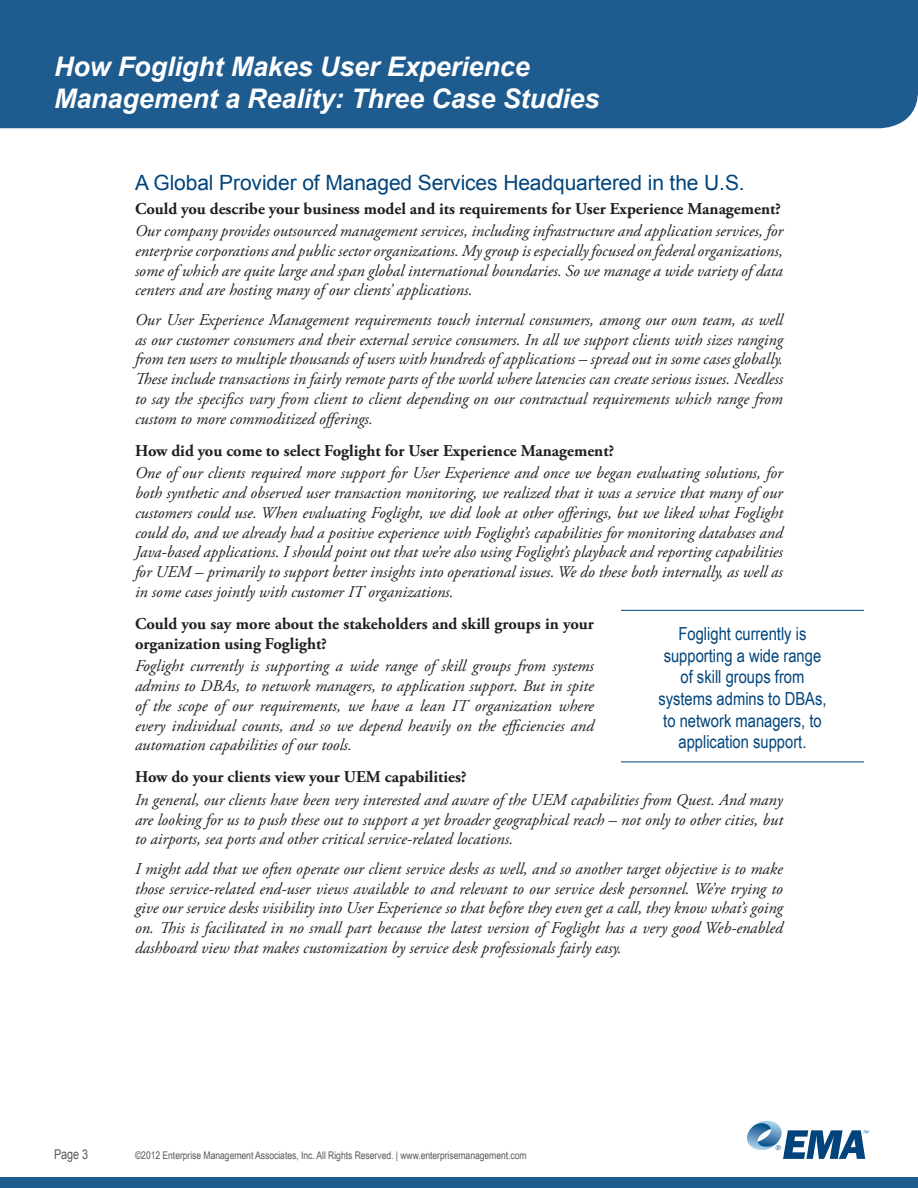
<style>
.page{position:relative;width:918px;height:1188px;background:#fff}
.page>*{position:absolute;margin:0;border:0;box-sizing:border-box;transform-origin:0 0}
.t1{font:italic 700 27px/32.4px "Arial";letter-spacing:-.005em;color:#fff}
.Heading_2{font:21px "Arial";letter-spacing:-.005em;color:#00447b}
.Pull_quote{font:18px/21.6px "Arial Narrow";color:#00447b;text-align:center}
.t2{font:italic 16.5px/19.8px "Adobe Garamond Pro";color:#231f20;text-align:justify}
.Heading_5{font:700 16.5px/19.8px "Adobe Garamond Pro";color:#231f20}
.t3{font:13.5px "Arial";color:#57585a;scale:.8 1}
.t4{font:10.5px "Arial Narrow";letter-spacing:-.005em;color:#57585a}
</style>
<div class="page">
<div style="left:0;top:0;width:918px;height:128px;background:#1e5b8f"></div>
<svg style="left:747px;top:1121px;width:122px;height:38px"></svg>
<div style="left:0;top:1177px;width:918px;height:11px;background:#1e5b8f"></div>
<hr style="left:621px;top:610px;width:243px;height:1px;background:#00447b">
<hr style="left:621px;top:762px;width:243px;height:1px;background:#00447b">
<h1 class="t1" style="left:54px;top:51px;width:547px">How Foglight Makes User Experience<br>Management a Reality: Three Case Studies</h1>
<p class="Heading_2" style="left:135px;top:169px;width:611px">A Global Provider of Managed Services Headquartered in the U.S.</p>
<p class="Heading_5" style="left:135px;top:199px;width:647px">Could you describe your business model and its requirements for User Experience Management?</p>
<p class="t2" style="left:135px;top:221px;width:650px">Our company provides outsourced management services, including infrastructure and application services, for enterprise corporations and public sector organizations. My group is especially focused on federal organizations, some of which are quite large and span global international boundaries. So we manage a wide variety of data centers and are hosting many of our clients’ applications.</p>
<p class="t2" style="left:135px;top:310px;width:650px">Our User Experience Management requirements touch internal consumers, among our own team, as well as our customer consumers and their external service consumers. In all we support clients with sizes ranging from ten users to multiple thousands of users with hundreds of applications – spread out in some cases globally.<br>These include transactions in fairly remote parts of the world where latencies can create serious issues. Needless to say the specifics vary from client to client depending on our contractual requirements which range from custom to more commoditized offerings.</p>
<p class="Heading_5" style="left:135px;top:441px;width:481px">How did you come to select Foglight for User Experience Management?</p>
<p class="t2" style="left:135px;top:463px;width:650px">One of our clients required more support for User Experience and once we began evaluating solutions, for both synthetic and observed user transaction monitoring, we realized that it was a service that many of our customers could use. When evaluating Foglight, we did look at other offerings, but we liked what Foglight could do, and we already had a positive experience with Foglight’s capabilities for monitoring databases and Java-based applications. I should point out that we’re also using Foglight’s playback and reporting capabilities for UEM – primarily to support better insights into operational issues. We do these both internally, as well as in some cases jointly with customer IT organizations.</p>
<p class="Heading_5" style="left:135px;top:614px;width:461px">Could you say more about the stakeholders and skill groups in your organization using Foglight?</p>
<p class="t2" style="left:135px;top:657px;width:461px">Foglight currently is supporting a wide range of skill groups from systems admins to DBAs, to network managers, to application support. But in spite of the scope of our requirements, we have a lean IT organization where every individual counts, and so we depend heavily on the efficiencies and automation capabilities of our tools.</p>
<p class="Heading_5" style="left:135px;top:768px;width:333px">How do your clients view your UEM capabilities?</p>
<p class="t2" style="left:135px;top:790px;width:650px">In general, our clients have been very interested and aware of the UEM capabilities from Quest. And many are looking for us to push these out to support a yet broader geographical reach – not only to other cities, but to airports, sea ports and other critical service-related locations.</p>
<p class="t2" style="left:135px;top:859px;width:649px">I might add that we often operate our client service desks as well, and so another target objective is to make those service-related end-user views available to and relevant to our service desk personnel. We’re trying to give our service desks visibility into User Experience so that before they even get a call, they know what’s going on. This is facilitated in no small part because the latest version of Foglight has a very good Web-enabled dashboard view that makes customization by service desk professionals fairly easy.</p>
<p class="Pull_quote" style="left:658px;top:623px;width:170px">Foglight currently is supporting a wide range of skill groups from systems admins to DBAs, to network managers, to application support.</p>
<p class="t3" style="left:54px;top:1145px;width:44px">Page 3</p>
<p class="t4" style="left:135px;top:1149px;width:393px">©2012 Enterprise Management Associates, Inc. All Rights Reserved. | www.enterprisemanagement.com</p>
</div>
